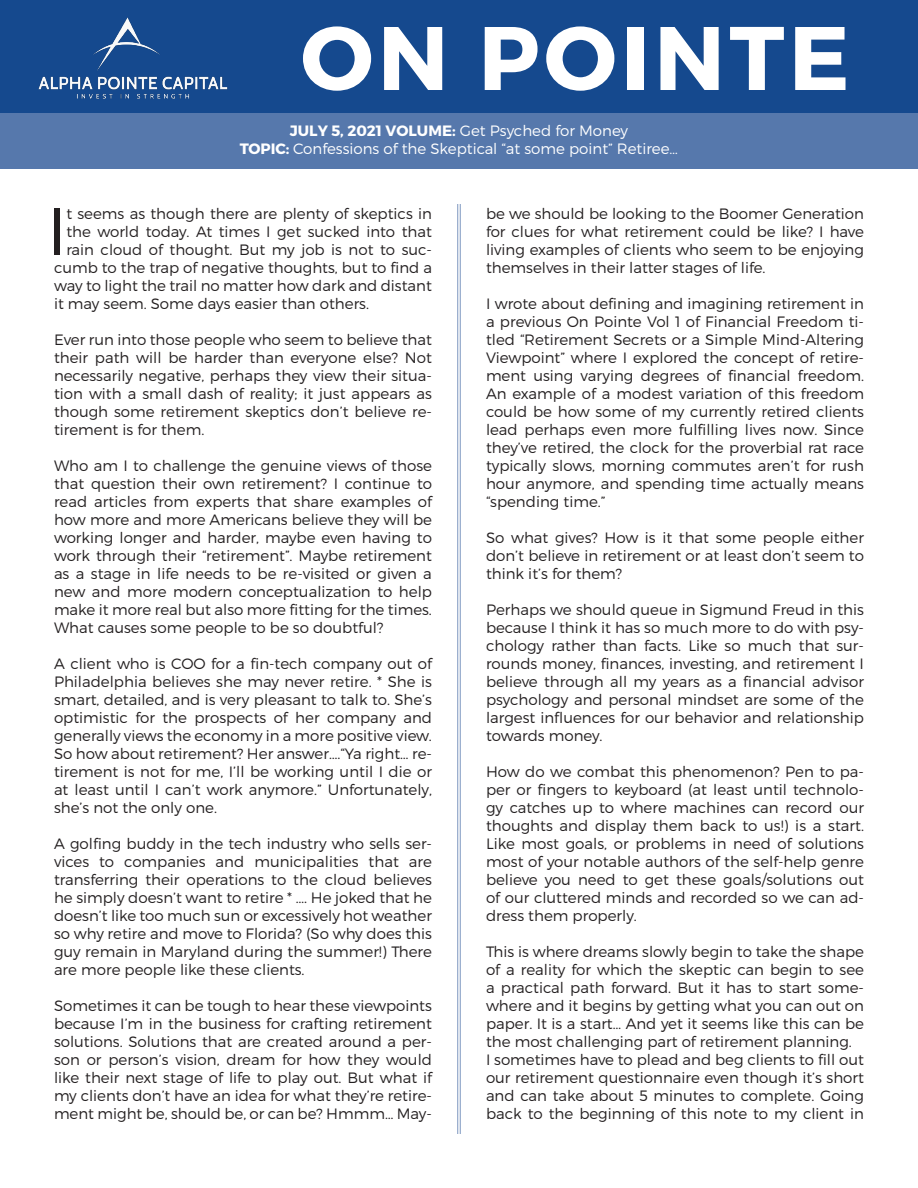
<style>
.page{position:relative;width:918px;height:1188px;background:#fff}
.page>*{position:absolute;margin:0;border:0;box-sizing:border-box;transform-origin:0 0}
.t1{font:700 90px "Montserrat";letter-spacing:.05em;color:#fff}
.t2{font:300 66.45px "Montserrat";color:#231f20}
.t3{font:300 15px/18px "Montserrat";color:#231f20;text-align:justify}
.t4{font:300 15px "Montserrat";color:#fff}
.s1{font-weight:700}
</style>
<div class="page">
<div style="left:0;top:0;width:918px;height:123px;background:#15498e"></div>
<img style="left:38px;top:17px;width:190px;height:82px">
<div style="left:0;top:113px;width:918px;height:55px;background:#5678ac"></div>
<hr style="left:460px;top:204px;width:1px;height:930px;background:#7c96bf">
<hr style="left:457px;top:204px;width:1px;height:930px;background:#7c96bf">
<p class="t1" style="left:301px;top:2px;width:550px">ON POINTE</p>
<p class="t4" style="left:290px;top:122px;width:340px"><span class="s1">JULY 5, 2021 VOLUME:</span> Get Psyched for Money</p>
<p class="t4" style="left:240px;top:140px;width:440px"><span class="s1">TOPIC:</span> Confessions of the Skeptical “at some point” Retiree…</p>
<p class="t2" style="left:47px;top:190px;width:21px">I</p>
<p class="t3" style="left:66px;top:204px;width:367px">t seems as though there are plenty of skeptics in</p>
<p class="t3" style="left:66px;top:222px;width:367px">the world today. At times I get sucked into that</p>
<p class="t3" style="left:66px;top:240px;width:367px">rain cloud of thought. But my job is not to suc-</p>
<p class="t3" style="left:54px;top:258px;width:380px">cumb to the trap of negative thoughts, but to find a</p>
<p class="t3" style="left:54px;top:276px;width:379px">way to light the trail no matter how dark and distant</p>
<p class="t3" style="left:54px;top:294px;width:317px">it may seem. Some days easier than others.</p>
<p class="t3" style="left:54px;top:330px;width:380px">Ever run into those people who seem to believe that their path will be harder than everyone else? Not necessarily negative, perhaps they view their situa&shy;tion with a small dash of reality; it just appears as though some retirement skeptics don’t believe re&shy;tirement is for them.</p>
<p class="t3" style="left:54px;top:456px;width:380px">Who am I to challenge the genuine views of those that question their own retirement? I continue to read articles from experts that share examples of how more and more Americans believe they will be working longer and harder, maybe even having to work through their “retirement”. Maybe retirement as a stage in life needs to be re-visited or given a new and more modern conceptualization to help make it more real but also more fitting for the times.<br>What causes some people to be so doubtful?</p>
<p class="t3" style="left:54px;top:654px;width:380px">A client who is COO for a fin-tech company out of Philadelphia believes she may never retire. * She is smart, detailed, and is very pleasant to talk to. She’s optimistic for the prospects of her company and generally views the economy in a more positive view.<br>So how about retirement? Her answer….“Ya right… re&shy;tirement is not for me, I’ll be working until I die or at least until I can’t work anymore.” Unfortunately, she’s not the only one.</p>
<p class="t3" style="left:54px;top:834px;width:380px">A golfing buddy in the tech industry who sells ser&shy;vices to companies and municipalities that are transferring their operations to the cloud believes he simply doesn’t want to retire * …. He joked that he doesn’t like too much sun or excessively hot weather so why retire and move to Florida? (So why does this guy remain in Maryland during the summer!) There are more people like these clients.</p>
<p class="t3" style="left:54px;top:996px;width:380px">Sometimes it can be tough to hear these viewpoints because I’m in the business for crafting retirement solutions. Solutions that are created around a per&shy;son or person’s vision, dream for how they would like their next stage of life to play out. But what if my clients don’t have an idea for what they’re retire&shy;ment might be, should be, or can be? Hmmm… May-</p>
<p class="t3" style="left:486px;top:204px;width:379px">be we should be looking to the Boomer Generation for clues for what retirement could be like? I have living examples of clients who seem to be enjoying themselves in their latter stages of life.</p>
<p class="t3" style="left:486px;top:294px;width:380px">I wrote about defining and imagining retirement in a previous On Pointe Vol 1 of Financial Freedom ti&shy;tled “Retirement Secrets or a Simple Mind-Altering Viewpoint” where I explored the concept of retire&shy;ment using varying degrees of financial freedom.<br>An example of a modest variation of this freedom could be how some of my currently retired clients lead perhaps even more fulfilling lives now. Since they’ve retired, the clock for the proverbial rat race typically slows, morning commutes aren’t for rush hour anymore, and spending time actually means “spending time.”</p>
<p class="t3" style="left:486px;top:528px;width:379px">So what gives? How is it that some people either don’t believe in retirement or at least don’t seem to think it’s for them?</p>
<p class="t3" style="left:486px;top:600px;width:380px">Perhaps we should queue in Sigmund Freud in this because I think it has so much more to do with psy&shy;chology rather than facts. Like so much that sur&shy;rounds money, finances, investing, and retirement I believe through all my years as a financial advisor psychology and personal mindset are some of the largest influences for our behavior and relationship towards money.</p>
<p class="t3" style="left:486px;top:762px;width:380px">How do we combat this phenomenon? Pen to pa&shy;per or fingers to keyboard (at least until technolo&shy;gy catches up to where machines can record our thoughts and display them back to us!) is a start.<br>Like most goals, or problems in need of solutions most of your notable authors of the self-help genre believe you need to get these goals/solutions out of our cluttered minds and recorded so we can ad&shy;dress them properly.</p>
<p class="t3" style="left:486px;top:942px;width:380px">This is where dreams slowly begin to take the shape of a reality for which the skeptic can begin to see a practical path forward. But it has to start some&shy;where and it begins by getting what you can out on paper. It is a start… And yet it seems like this can be the most challenging part of retirement planning.</p>
<p class="t3" style="left:486px;top:1050px;width:380px">I sometimes have to plead and beg clients to fill out our retirement questionnaire even though it’s short and can take about 5 minutes to complete. Going back to the beginning of this note to my client in</p>
</div>
